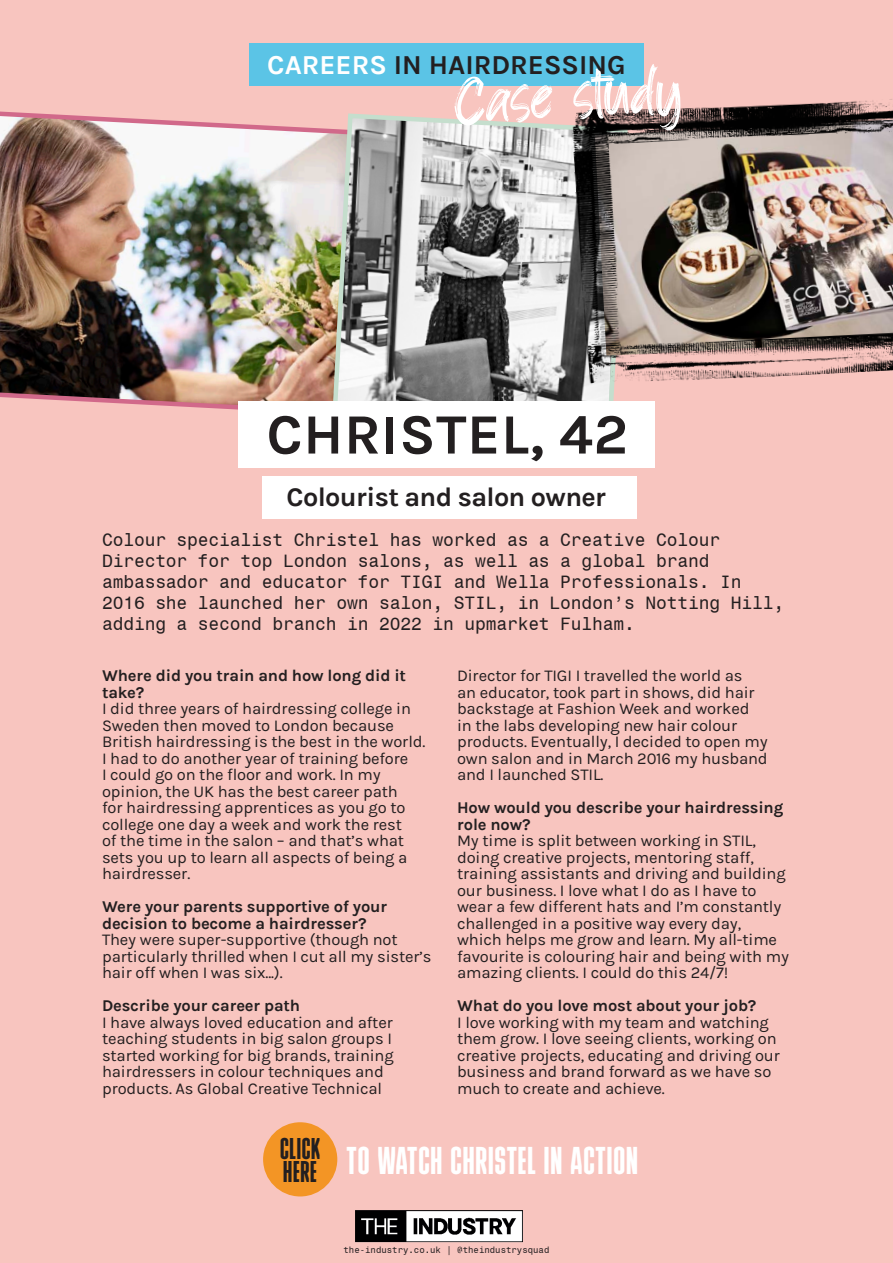
<style>
.page{position:relative;width:893px;height:1263px;background:#f8c5bf}
.page>*{position:absolute;margin:0;border:0;box-sizing:border-box;transform-origin:0 0}
.t1{font:65.1px "Blacksign";color:#fff}
.t2{font:700 57px "Karla";letter-spacing:.01em;color:#231f20}
.t3{font:38.7px "Bulevar";letter-spacing:.025em;color:#fff}
.t4{font:30px "Bulevar";letter-spacing:.025em;color:#231f20}
.t5{font:700 27.45px "Karla";color:#231f20}
.t6{font:700 27px "Karla";letter-spacing:-.025em;color:#231f20}
.t7{font:18px/21px "Monospace 821 BT";letter-spacing:-.01em;color:#231f20}
.t8{font:16.5px/16.5px "Karla";letter-spacing:-.01em;color:#231f20}
.t9{font:700 16.5px/16.5px "Karla";letter-spacing:-.01em;color:#231f20}
.t10{font:9px "Monospace 821 BT";color:#231f20}
.s1{color:#fff}
</style>
<div class="page">
<img style="left:0;top:111px;width:328px;height:299px">
<svg style="left:328px;top:113px;width:287px;height:288px;background:#a5a4a2"></svg>
<img style="left:571px;top:99px;width:322px;height:287px">
<div style="left:238px;top:401px;width:417px;height:67px;background:#fff"></div>
<div style="left:249px;top:43px;width:395px;height:42px;background:#5bc4e6"></div>
<img style="left:356px;top:1211px;width:167px;height:31px">
<div style="left:263px;top:1122px;width:74px;height:74px;background:#f39525;border-radius:50%"></div>
<div style="left:262px;top:476px;width:374px;height:42px;background:#fff"></div>
<p class="t5" style="left:267px;top:49px;width:360px"><span class="s1">CAREERS</span> IN HAIRDRESSING</p>
<p class="t1" style="left:452px;top:62px;width:229px;rotate:-3deg">Case study</p>
<p class="t2" style="left:266px;top:401px;width:363px">CHRISTEL, 42</p>
<p class="t6" style="left:287px;top:482px;width:321px">Colourist and salon owner</p>
<p class="t7" style="left:102px;top:529px;width:684px">Colour specialist Christel has worked as a Creative Colour Director for top London salons, as well as a global brand ambassador and educator for TIGI and Wella Professionals. In 2016 she launched her own salon, STIL, in London’s Notting Hill, adding a second branch in 2022 in upmarket Fulham.</p>
<p class="t9" style="left:102px;top:667px;width:306px">Where did you train and how long did it take?</p>
<p class="t8" style="left:102px;top:701px;width:325px">I did three years of hairdressing college in Sweden then moved to London because British hairdressing is the best in the world.<br>I had to do another year of training before<br>I could go on the floor and work. In my opinion, the UK has the best career path<br>for hairdressing apprentices as you go to college one day a week and work the rest<br>of the time in the salon – and that’s what sets you up to learn all aspects of being a hairdresser.</p>
<p class="t9" style="left:102px;top:898px;width:287px">Were your parents supportive of your decision to become a hairdresser?</p>
<p class="t8" style="left:102px;top:932px;width:331px">They were super-supportive (though not particularly thrilled when I cut all my sister’s hair off when I was six...).</p>
<p class="t9" style="left:102px;top:997px;width:200px">Describe your career path</p>
<p class="t8" style="left:102px;top:1014px;width:293px">I have always loved education and after teaching students in big salon groups I started working for big brands, training hairdressers in colour techniques and products. As Global Creative Technical</p>
<p class="t8" style="left:457px;top:668px;width:312px">Director for TIGI I travelled the world as<br>an educator, took part in shows, did hair backstage at Fashion Week and worked in the labs developing new hair colour products. Eventually, I decided to open my own salon and in March 2016 my husband and I launched STIL.</p>
<p class="t9" style="left:457px;top:799px;width:328px">How would you describe your hairdressing role now?</p>
<p class="t8" style="left:457px;top:833px;width:333px">My time is split between working in STIL, doing creative projects, mentoring staff, training assistants and driving and building our business. I love what I do as I have to wear a few different hats and I’m constantly challenged in a positive way every day, which helps me grow and learn. My all-time favourite is colouring hair and being with my amazing clients. I could do this 24/7!</p>
<p class="t9" style="left:457px;top:997px;width:301px">What do you love most about your job?</p>
<p class="t8" style="left:457px;top:1014px;width:324px">I love working with my team and watching them grow. I love seeing clients, working on creative projects, educating and driving our business and brand forward as we have so much to create and achieve.</p>
<p class="t4" style="left:280px;top:1132px;width:41px">CLICK</p>
<p class="t4" style="left:283px;top:1155px;width:35px">HERE</p>
<p class="t3" style="left:346px;top:1139px;width:293px">TO WATCH CHRISTEL IN ACTION</p>
<p class="t10" style="left:344px;top:1245px;width:207px">the-industry.co.uk | @theindustrysquad</p>
</div>
